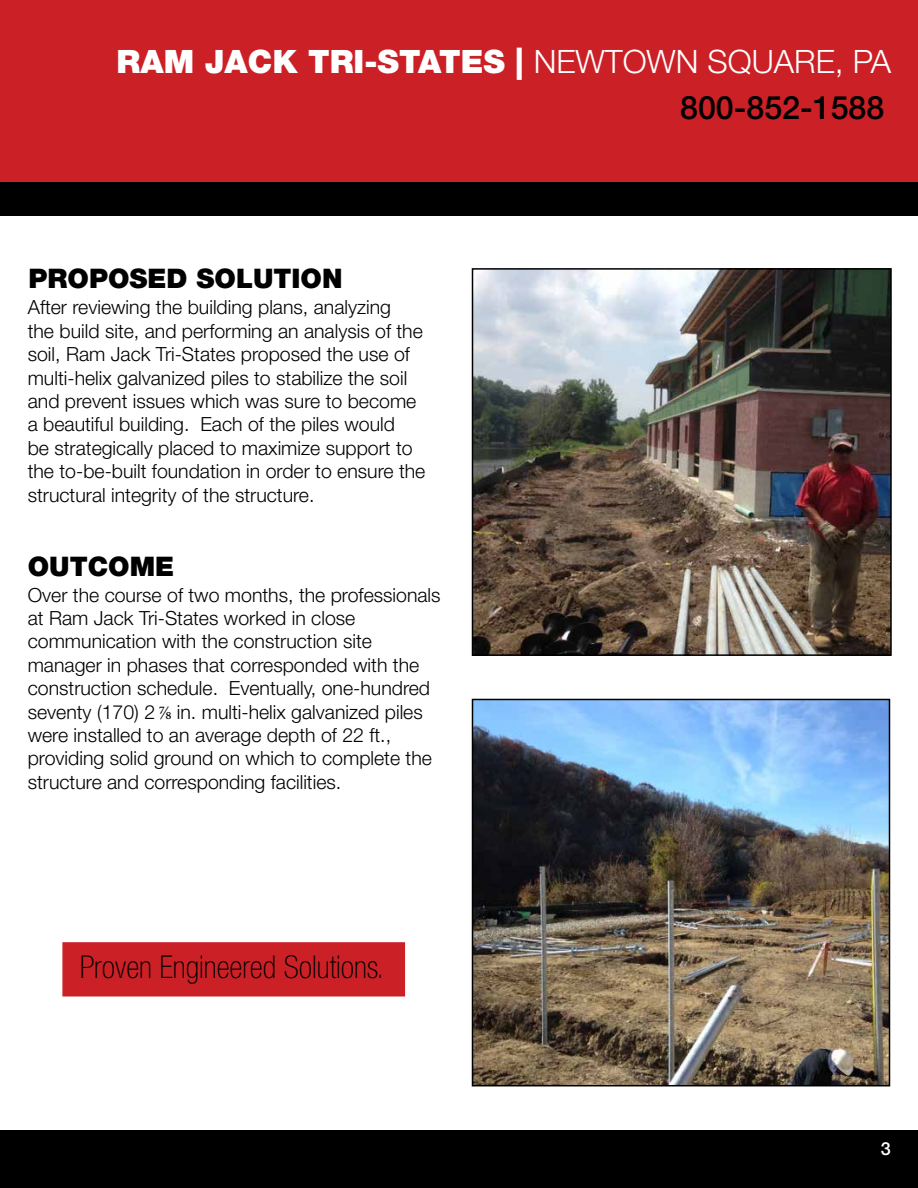
<style>
.page{position:relative;width:918px;height:1188px;background:#fff}
.page>*{position:absolute;margin:0;border:0;box-sizing:border-box;transform-origin:0 0}
.t1{font:900 32.25px "Helvetica Neue LT Std";color:#fff}
.t2{font:500 32.25px "Helvetica Neue LT Std";color:#000}
.t3{font:100 condensed 31.5px "Helvetica Neue LT Std";color:#000}
.t4{font:900 27px "Helvetica Neue LT Std";color:#000}
.t5{font:300 19.5px/23.4px "Helvetica Neue LT Std";color:#000}
.t6{font:500 18px "Helvetica Neue LT Std";color:#fff}
.s1{font-weight:300}
.s2{font-family:"Minion Pro";font-weight:400}
</style>
<div class="page">
<div style="left:0;top:1130px;width:918px;height:58px;background:#000"></div>
<div style="left:0;top:0;width:918px;height:182px;background:#cc2027"></div>
<div style="left:0;top:182px;width:918px;height:34px;background:#000"></div>
<img style="left:475px;top:271px;width:414px;height:382px">
<div style="left:472px;top:268px;width:420px;height:388px;border:2px solid #000"></div>
<img style="left:475px;top:702px;width:412px;height:381px">
<div style="left:472px;top:699px;width:418px;height:387px;border:2px solid #000"></div>
<div style="left:62px;top:942px;width:343px;height:55px;background:#cc2027;border:2px solid #cc2027"></div>
<h1 class="t1" style="left:116px;top:42px;width:776px">RAM JACK TRI-STATES | <span class="s1">NEWTOWN SQUARE, PA</span></h1>
<h3 class="t4" style="left:28px;top:262px;width:316px">PROPOSED SOLUTION</h3>
<p class="t5" style="left:28px;top:295px;width:399px">After reviewing the building plans, analyzing<br>the build site, and performing an analysis of the soil, Ram Jack Tri-States proposed the use of multi-helix galvanized piles to stabilize the soil and prevent issues which was sure to become a beautiful building. Each of the piles would<br>be strategically placed to maximize support to the to-be-built foundation in order to ensure the structural integrity of the structure.</p>
<h3 class="t4" style="left:28px;top:550px;width:148px">OUTCOME</h3>
<p class="t5" style="left:28px;top:583px;width:414px">Over the course of two months, the professionals at Ram Jack Tri-States worked in close communication with the construction site manager in phases that corresponded with the construction schedule. Eventually, one-hundred seventy (170) 2 <span class="s2">7/8</span> in. multi-helix galvanized piles were installed to an average depth of 22 ft., providing solid ground on which to complete the structure and corresponding facilities.</p>
<h2 class="t3" style="left:80px;top:950px;width:306px">Proven Engineered Solutions.</h2>
<h1 class="t2" style="left:680px;top:88px;width:206px">800-852-1588</h1>
<p class="t6" style="left:881px;top:1138px;width:12px">3</p>
</div>
